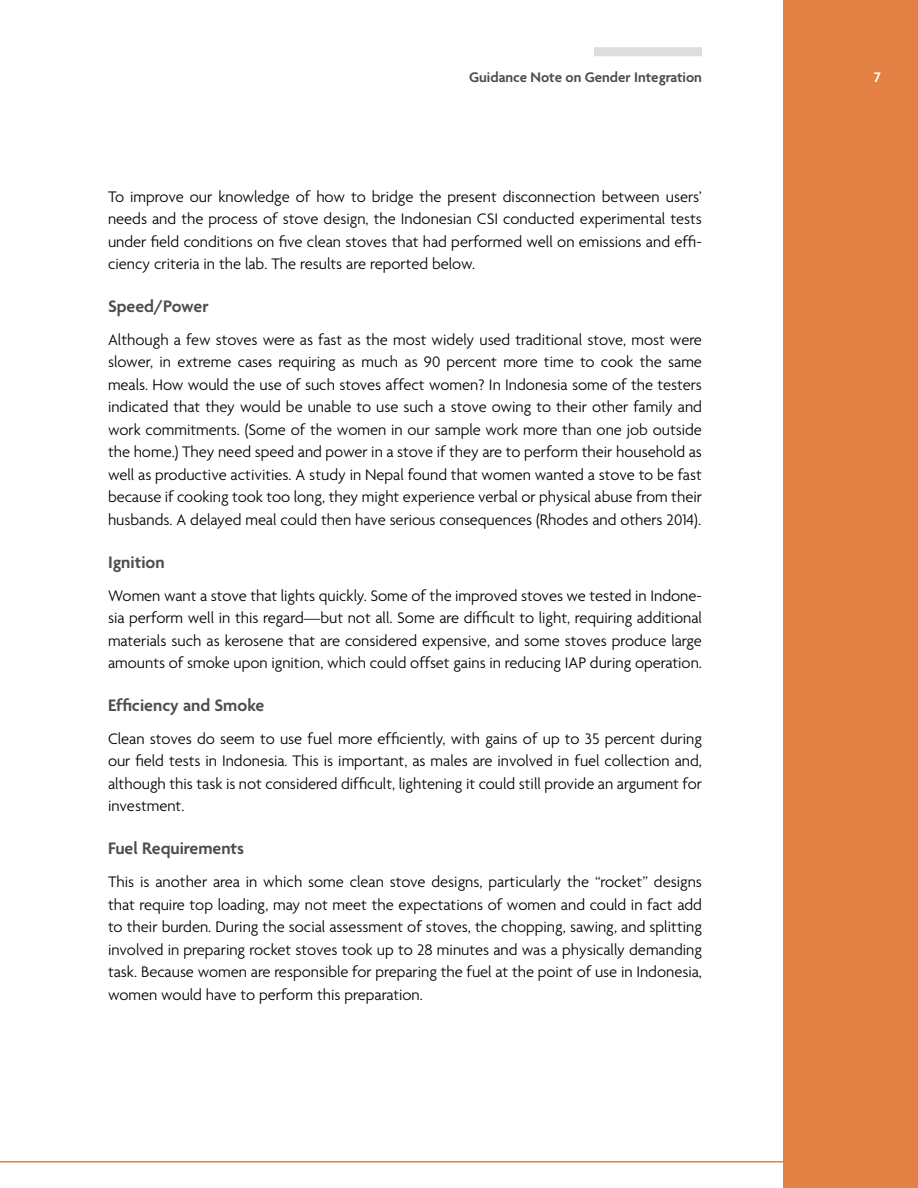
<style>
.page{position:relative;width:918px;height:1188px;background:#fff}
.page>*{position:absolute;margin:0;border:0;box-sizing:border-box;transform-origin:0 0}
.t1{font:600 18px "Agenda";color:#4d4d4f}
.t2{font:300 16.5px/22.5px "Agenda";color:#000;text-align:justify}
.t3{font:600 15px "Agenda";color:#4d4d4f}
.t4{font:600 15px "Agenda";color:#fff}
</style>
<div class="page">
<hr style="left:0;top:1161px;width:918px;height:1px;background:#e28143">
<div style="left:594px;top:47px;width:108px;height:9px;background:#dcddde"></div>
<div style="left:783px;top:0;width:135px;height:1188px;background:#e28143"></div>
<p class="t3" style="left:469px;top:68px;width:234px">Guidance Note on Gender Integration</p>
<p class="t4" style="left:874px;top:68px;width:8px">7</p>
<p class="t2" style="left:108px;top:185px;width:596px">To improve our knowledge of how to bridge the present disconnection between users’ needs and the process of stove design, the Indonesian CSI conducted experimental tests under field conditions on five clean stoves that had performed well on emissions and effi&shy;ciency criteria in the lab. The results are reported below.</p>
<p class="t1" style="left:108px;top:295px;width:102px">Speed/Power</p>
<p class="t2" style="left:108px;top:328px;width:596px">Although a few stoves were as fast as the most widely used traditional stove, most were slower, in extreme cases requiring as much as 90 percent more time to cook the same meals. How would the use of such stoves affect women? In Indonesia some of the testers indicated that they would be unable to use such a stove owing to their other family and work commitments. (Some of the women in our sample work more than one job outside the home.) They need speed and power in a stove if they are to perform their household as well as productive activities. A study in Nepal found that women wanted a stove to be fast because if cooking took too long, they might experience verbal or physical abuse from their husbands. A delayed meal could then have serious consequences (Rhodes and others 2014).</p>
<p class="t1" style="left:108px;top:551px;width:58px">Ignition</p>
<p class="t2" style="left:108px;top:584px;width:596px">Women want a stove that lights quickly. Some of the improved stoves we tested in Indone&shy;sia perform well in this regard—but not all. Some are difficult to light, requiring additional materials such as kerosene that are considered expensive, and some stoves produce large amounts of smoke upon ignition, which could offset gains in reducing IAP during operation.</p>
<p class="t1" style="left:108px;top:694px;width:158px">Efficiency and Smoke</p>
<p class="t2" style="left:108px;top:727px;width:596px">Clean stoves do seem to use fuel more efficiently, with gains of up to 35 percent during our field tests in Indonesia. This is important, as males are involved in fuel collection and, although this task is not considered difficult, lightening it could still provide an argument for investment.</p>
<p class="t1" style="left:108px;top:837px;width:138px">Fuel Requirements</p>
<p class="t2" style="left:108px;top:870px;width:596px">This is another area in which some clean stove designs, particularly the “rocket” designs that require top loading, may not meet the expectations of women and could in fact add to their burden. During the social assessment of stoves, the chopping, sawing, and splitting involved in preparing rocket stoves took up to 28 minutes and was a physically demanding task. Because women are responsible for preparing the fuel at the point of use in Indonesia, women would have to perform this preparation.</p>
</div>
